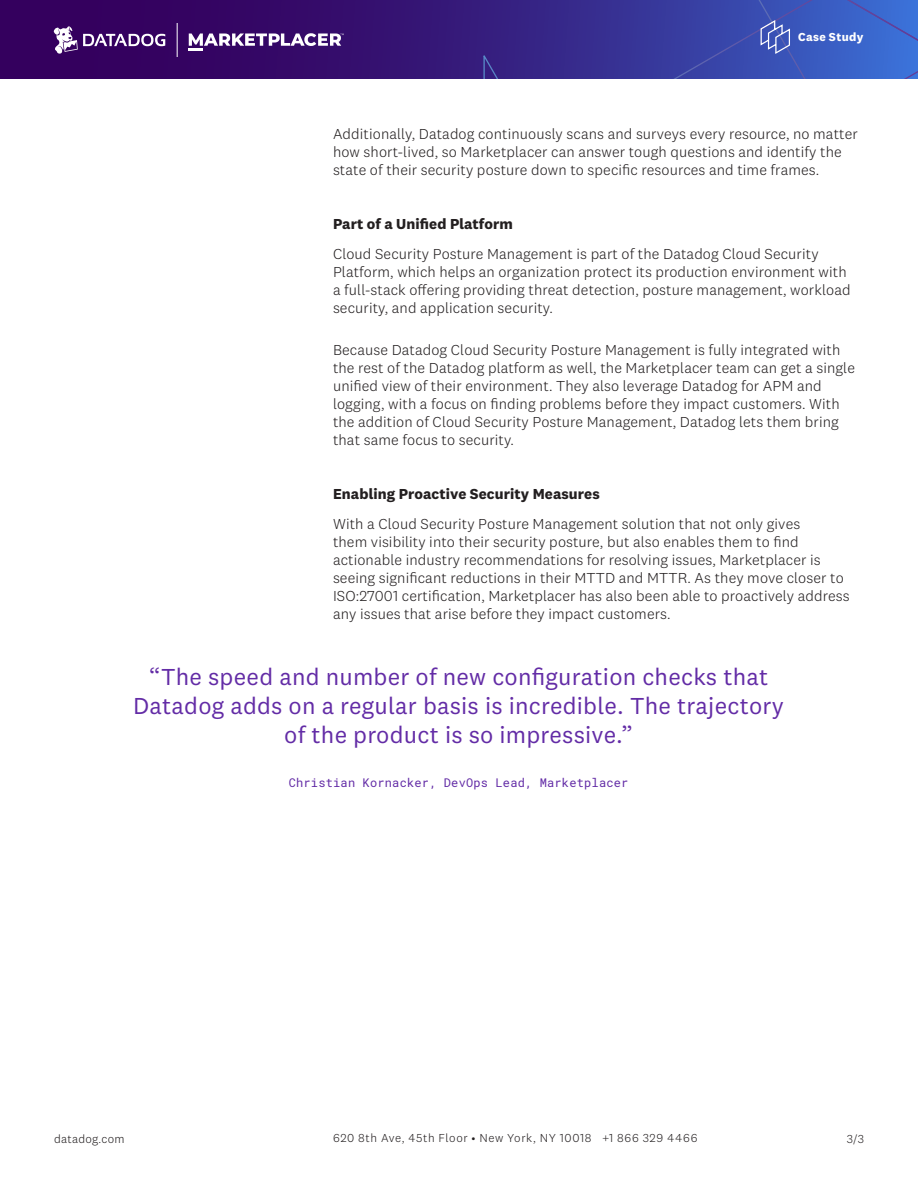
<style>
.page{position:relative;width:918px;height:1188px;background:#fff}
.page>*{position:absolute;margin:0;border:0;box-sizing:border-box;transform-origin:0 0}
.t1{font:24px/28.8px "National 2";letter-spacing:.005em;color:#632ca6;text-align:center}
.BODY{font:300 15px/18px "National 2";letter-spacing:.005em;color:#231f20}
.SUBTITLE{font:700 15px "National 2";letter-spacing:.005em;color:#231f20}
.t2{font:300 12px "National 2";letter-spacing:.05em;color:#231f20}
.Name_title_co{font:12px "Roboto Mono";letter-spacing:.02em;color:#632ca6}
.t3{font:300 12px "National 2";letter-spacing:.02em;color:#231f20}
.t4{font:700 12px "National 2";letter-spacing:.03em;color:#fff}
</style>
<div class="page">
<svg style="left:0;top:0;width:483px;height:79px;background:#340968"></svg>
<svg style="left:54px;top:26px;width:111px;height:28px"></svg>
<hr style="left:177px;top:23px;width:1px;height:34px;background:#fff">
<svg style="left:483px;top:0;width:435px;height:79px;background:#3944a7"></svg>
<svg style="left:189px;top:33px;width:155px;height:17px"></svg>
<p class="t4" style="left:798px;top:30px;width:67px">Case Study</p>
<p class="BODY" style="left:333px;top:125px;width:526px">Additionally, Datadog continuously scans and surveys every resource, no matter how short-lived, so Marketplacer can answer tough questions and identify the state of their security posture down to specific resources and time frames.</p>
<p class="SUBTITLE" style="left:333px;top:214px;width:181px">Part of a Unified Platform</p>
<p class="BODY" style="left:333px;top:245px;width:519px">Cloud Security Posture Management is part of the Datadog Cloud Security Platform, which helps an organization protect its production environment with a full-stack offering providing threat detection, posture management, workload security, and application security.</p>
<p class="BODY" style="left:333px;top:341px;width:523px">Because Datadog Cloud Security Posture Management is fully integrated with the rest of the Datadog platform as well, the Marketplacer team can get a single unified view of their environment. They also leverage Datadog for APM and logging, with a focus on finding problems before they impact customers. With the addition of Cloud Security Posture Management, Datadog lets them bring that same focus to security.</p>
<p class="SUBTITLE" style="left:333px;top:484px;width:268px">Enabling Proactive Security Measures</p>
<p class="BODY" style="left:333px;top:515px;width:518px">With a Cloud Security Posture Management solution that not only gives<br>them visibility into their security posture, but also enables them to find actionable industry recommendations for resolving issues, Marketplacer is seeing significant reductions in their MTTD and MTTR. As they move closer to ISO:27001 certification, Marketplacer has also been able to proactively address any issues that arise before they impact customers.</p>
<p class="t1" style="left:133px;top:662px;width:652px">“The speed and number of new configuration checks that<br>Datadog adds on a regular basis is incredible. The trajectory of the product is so impressive.”</p>
<p class="Name_title_co" style="left:289px;top:774px;width:341px">Christian Kornacker, DevOps Lead, Marketplacer</p>
<p class="t3" style="left:54px;top:1132px;width:72px">datadog.com</p>
<p class="t2" style="left:333px;top:1131px;width:366px">620 8th Ave, 45th Floor • New York, NY 10018 +1 866 329 4466</p>
<p class="t2" style="left:847px;top:1132px;width:19px">3/3</p>
</div>
